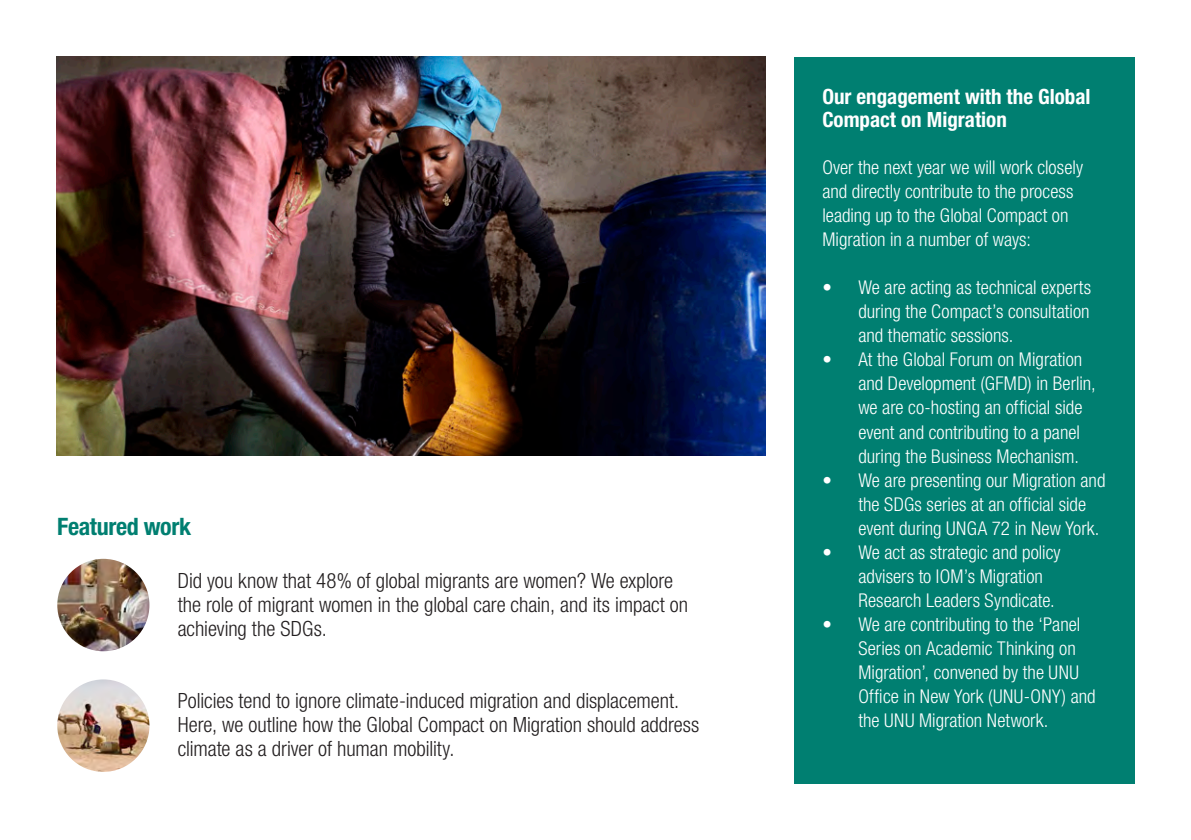
<style>
.page{position:relative;width:1191px;height:840px;background:#fff}
.page>*{position:absolute;margin:0;border:0;box-sizing:border-box;transform-origin:0 0}
.Heading_1{font:700 condensed 24px "Helvetica Neue LT Std";letter-spacing:-.015em;color:#007f71}
.Sans_body{font:300 condensed 21px/24px "Helvetica Neue LT Std";letter-spacing:-.005em;color:#231f20}
.Box_title{font:700 condensed 21px/23px "Helvetica Neue LT Std";color:#fff}
.Sans_body-2{font:300 condensed 19px/24px "Helvetica Neue LT Std";color:#fff}
</style>
<div class="page">
<div style="left:794px;top:57px;width:340px;height:725px;background:#007f71"></div>
<img style="left:57px;top:679px;width:92px;height:92px;border-radius:46px">
<img style="left:57px;top:558px;width:92px;height:93px;border-radius:46px">
<img style="left:57px;top:57px;width:708px;height:398px">
<p class="Heading_1" style="left:57px;top:512px;width:135px">Featured work</p>
<p class="Sans_body" style="left:178px;top:568px;width:512px">Did you know that 48% of global migrants are women? We explore the role of migrant women in the global care chain, and its impact on achieving the SDGs.</p>
<p class="Sans_body" style="left:178px;top:688px;width:523px">Policies tend to ignore climate-induced migration and displacement.<br>Here, we outline how the Global Compact on Migration should address climate as a driver of human mobility.</p>
<p class="Box_title" style="left:822px;top:85px;width:270px">Our engagement with the Global<br>Compact on Migration</p>
<p class="Sans_body-2" style="left:822px;top:155px;width:262px">Over the next year we will work closely and directly contribute to the process leading up to the Global Compact on Migration in a number of ways:</p>
<p class="Sans_body-2" style="left:858px;top:275px;width:234px;text-align:justify;text-indent:-36px">• We are acting as technical experts during the Compact’s consultation and thematic sessions.</p>
<p class="Sans_body-2" style="left:858px;top:347px;width:239px;text-indent:-36px">• At the Global Forum on Migration and Development (GFMD) in Berlin, we are co-hosting an official side event and contributing to a panel during the Business Mechanism.</p>
<p class="Sans_body-2" style="left:858px;top:467px;width:249px;text-indent:-36px">• We are presenting our Migration and the SDGs series at an official side event during UNGA 72 in New York.</p>
<p class="Sans_body-2" style="left:858px;top:539px;width:204px;text-indent:-36px">• We act as strategic and policy advisers to IOM’s Migration<br>Research Leaders Syndicate.</p>
<p class="Sans_body-2" style="left:858px;top:611px;width:239px;text-indent:-36px">• We are contributing to the ‘Panel<br>Series on Academic Thinking on<br>Migration’, convened by the UNU<br>Office in New York (UNU-ONY) and the UNU Migration Network.</p>
</div>
